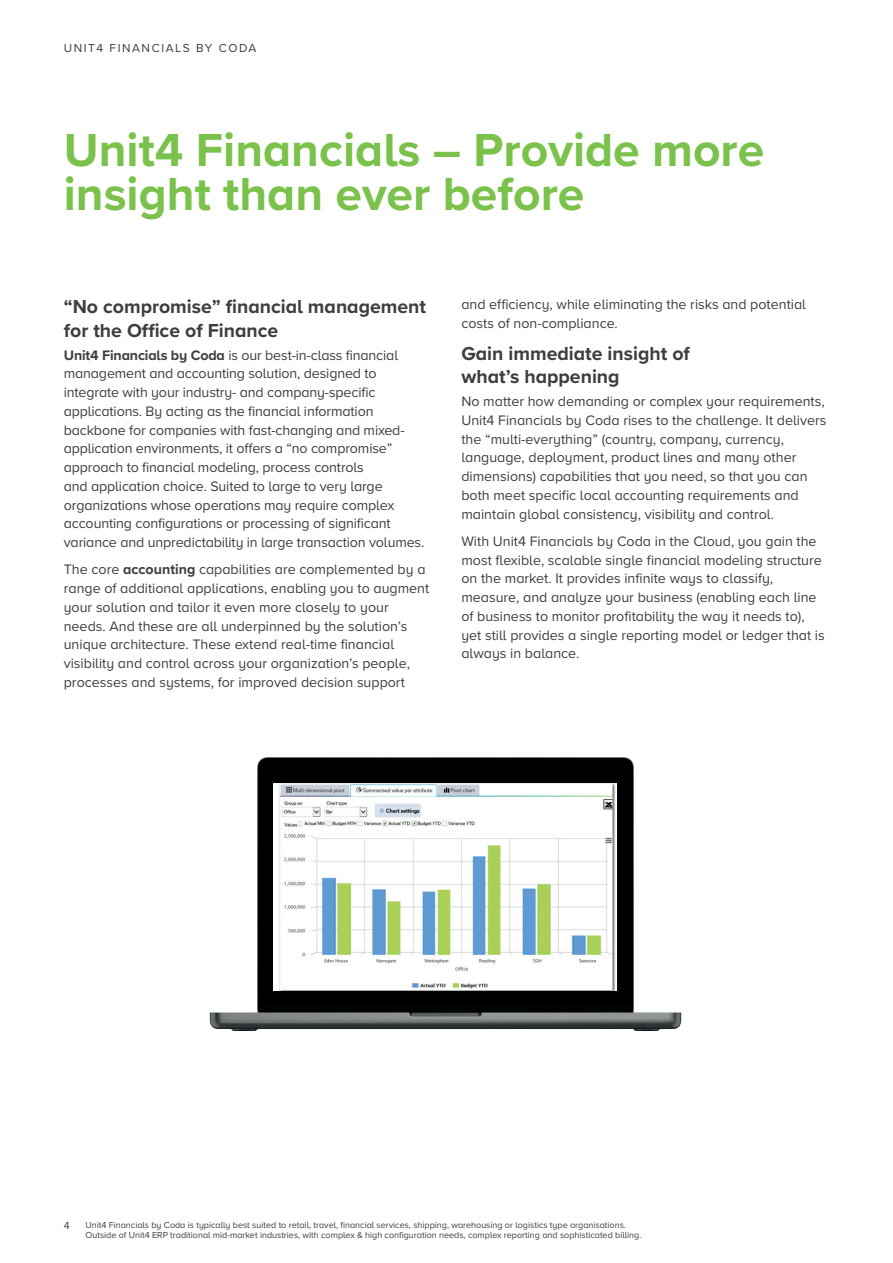
<style>
.page{position:relative;width:893px;height:1263px;background:#fff}
.page>*{position:absolute;margin:0;border:0;box-sizing:border-box;transform-origin:0 0}
.t1{font:700 48px/45px "Proxima Nova A";color:#7ac24b}
.t2{font:700 19.5px/23.4px "Proxima Nova A";color:#3e3e3f}
.t3{font:14.25px/18.8px "Proxima Nova A";color:#3e3e3f}
.t4{font:12px "Proxima Nova A";letter-spacing:.13em;color:#3e3e3f}
.t5{font:10.5px "Proxima Nova A";color:#3e3e3f}
.t6{font:9px/10.8px "Proxima Nova A";color:#3e3e3f}
.s1{font-weight:700}
</style>
<div class="page">
<img style="left:209px;top:757px;width:473px;height:274px">
<img style="left:274px;top:783px;width:342px;height:207px">
<p class="t4" style="left:64px;top:39px;width:194px">UNIT4 FINANCIALS BY CODA</p>
<h1 class="t1" style="left:64px;top:126px;width:702px">Unit4 Financials – Provide more insight than ever before</h1>
<h2 class="t2" style="left:64px;top:294px;width:364px">“No compromise” financial management for the Office of Finance</h2>
<p class="t3" style="left:64px;top:345px;width:362px"><span class="s1">Unit4 Financials by Coda</span> is our best-in-class financial management and accounting solution, designed to integrate with your industry- and company-specific applications. By acting as the financial information backbone for companies with fast-changing and mixed&shy;application environments, it offers a “no compromise” approach to financial modeling, process controls<br>and application choice. Suited to large to very large organizations whose operations may require complex accounting configurations or processing of significant variance and unpredictability in large transaction volumes.</p>
<p class="t3" style="left:64px;top:560px;width:367px">The core <span class="s1">accounting</span> capabilities are complemented by a range of additional applications, enabling you to augment your solution and tailor it even more closely to your needs. And these are all underpinned by the solution’s unique architecture. These extend real-time financial visibility and control across your organization’s people, processes and systems, for improved decision support</p>
<p class="t3" style="left:461px;top:294px;width:346px">and efficiency, while eliminating the risks and potential costs of non-compliance.</p>
<h2 class="t2" style="left:461px;top:341px;width:230px">Gain immediate insight of what’s happening</h2>
<p class="t3" style="left:461px;top:391px;width:367px">No matter how demanding or complex your requirements, Unit4 Financials by Coda rises to the challenge. It delivers the “multi-everything” (country, company, currency, language, deployment, product lines and many other dimensions) capabilities that you need, so that you can both meet specific local accounting requirements and maintain global consistency, visibility and control.</p>
<p class="t3" style="left:461px;top:531px;width:365px">With Unit4 Financials by Coda in the Cloud, you gain the most flexible, scalable single financial modeling structure on the market. It provides infinite ways to classify, measure, and analyze your business (enabling each line of business to monitor profitability the way it needs to), yet still provides a single reporting model or ledger that is always in balance.</p>
<p class="t5" style="left:64px;top:1217px;width:7px">4</p>
<p class="t6" style="left:86px;top:1219px;width:557px">Unit4 Financials by Coda is typically best suited to retail, travel, financial services, shipping, warehousing or logistics type organisations.<br>Outside of Unit4 ERP traditional mid-market industries, with complex &amp; high configuration needs, complex reporting and sophisticated billing.</p>
</div>
